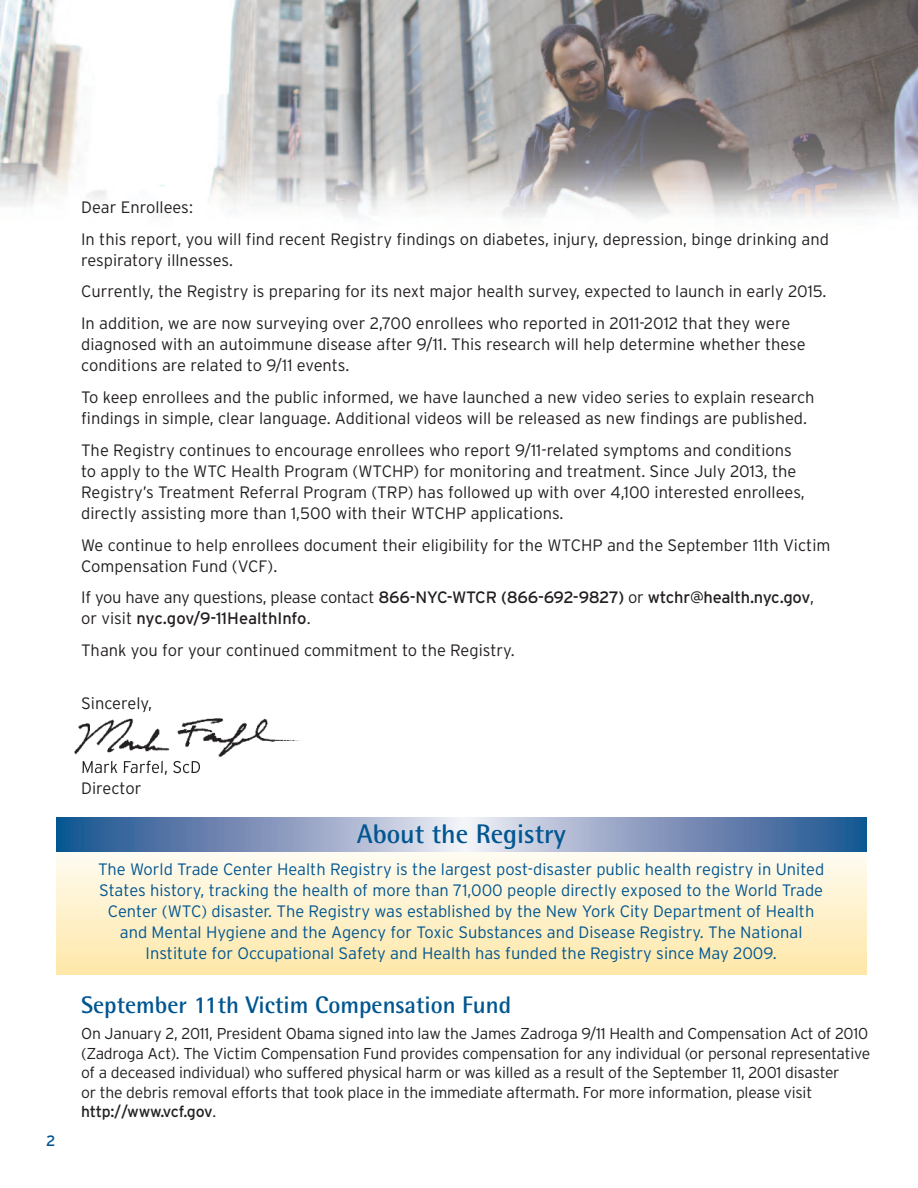
<style>
.page{position:relative;width:918px;height:1188px;background:#fff}
.page>*{position:absolute;margin:0;border:0;box-sizing:border-box;transform-origin:0 0}
.t1{font:700 27px "Rotis Semi Sans Std";color:#015691}
.t2{font:700 24px "Rotis Semi Sans Std";color:#015691}
.t3{font:300 16.5px/21px "Interstate";color:#231f20}
.t4{font:300 16.5px/21px "Interstate";color:#015691;text-align:center}
.t5{font:16.5px/21px "Interstate";letter-spacing:-.015em;color:#231f20}
.t6{font:300 15.75px/19.5px "Interstate";letter-spacing:-.015em;color:#231f20}
.t7{font:15px "Interstate";color:#015691}
.s1{font-weight:300}
.s2{font-weight:400}
</style>
<div class="page">
<img style="left:0;top:0;width:918px;height:218px">
<div style="left:56px;top:846px;width:810px;height:129px;background:linear-gradient(to bottom,#fefcf5,#fee7a7)"></div>
<svg style="left:56px;top:817px;width:810px;height:35px;background:#8299be"></svg>
<img style="left:74px;top:712px;width:224px;height:59px">
<img style="left:84px;top:709px;width:67px;height:3px">
<img style="left:83px;top:761px;width:117px;height:10px">
<p class="t7" style="left:46px;top:1132px;width:11px">2</p>
<p class="t3" style="left:81px;top:191px;width:749px;line-height:31.8px">Dear Enrollees:<br>In this report, you will find recent Registry findings on diabetes, injury, depression, binge drinking and</p>
<p class="t3" style="left:81px;top:244px;width:747px;line-height:31.8px">respiratory illnesses.<br>Currently, the Registry is preparing for its next major health survey, expected to launch in early 2015.<br>In addition, we are now surveying over 2,700 enrollees who reported in 2011-2012 that they were</p>
<p class="t3" style="left:81px;top:334px;width:726px">diagnosed with an autoimmune disease after 9/11. This research will help determine whether these conditions are related to 9/11 events.</p>
<p class="t3" style="left:81px;top:387px;width:735px">To keep enrollees and the public informed, we have launched a new video series to explain research findings in simple, clear language. Additional videos will be released as new findings are published.</p>
<p class="t3" style="left:81px;top:440px;width:725px">The Registry continues to encourage enrollees who report 9/11-related symptoms and conditions to apply to the WTC Health Program (WTCHP) for monitoring and treatment. Since July 2013, the Registry’s Treatment Referral Program (TRP) has followed up with over 4,100 interested enrollees, directly assisting more than 1,500 with their WTCHP applications.</p>
<p class="t3" style="left:81px;top:534px;width:751px">We continue to help enrollees document their eligibility for the WTCHP and the September 11th Victim<br>Compensation Fund (VCF).</p>
<p class="t5" style="left:81px;top:587px;width:734px"><span class="s1">If you have any questions, please contact</span> 866-NYC-WTCR (866-692-9827) <span class="s1">or</span> wtchr@health.nyc.gov<span class="s1">, or visit</span> nyc.gov/9-11HealthInfo<span class="s1">.</span></p>
<p class="t3" style="left:81px;top:640px;width:435px">Thank you for your continued commitment to the Registry.</p>
<p class="t3" style="left:81px;top:693px;width:72px">Sincerely,</p>
<p class="t3" style="left:81px;top:756px;width:121px">Mark Farfel, ScD<br>Director</p>
<h1 class="t1" style="left:357px;top:824px;width:211px">About the Registry</h1>
<p class="t4" style="left:98px;top:859px;width:728px">The World Trade Center Health Registry is the largest post-disaster public health registry in United States history, tracking the health of more than 71,000 people directly exposed to the World Trade Center (WTC) disaster. The Registry was established by the New York City Department of Health and Mental Hygiene and the Agency for Toxic Substances and Disease Registry. The National Institute for Occupational Safety and Health has funded the Registry since May 2009.</p>
<h2 class="t2" style="left:81px;top:996px;width:432px">September 11th Victim Compensation Fund</h2>
<p class="t6" style="left:81px;top:1024px;width:791px">On January 2, 2011, President Obama signed into law the James Zadroga 9/11 Health and Compensation Act of 2010 (Zadroga Act). The Victim Compensation Fund provides compensation for any individual (or personal representative of a deceased individual) who suffered physical harm or was killed as a result of the September 11, 2001 disaster<br>or the debris removal efforts that took place in the immediate aftermath. For more information, please visit <span class="s2">http://www.vcf.gov</span>.</p>
</div>
